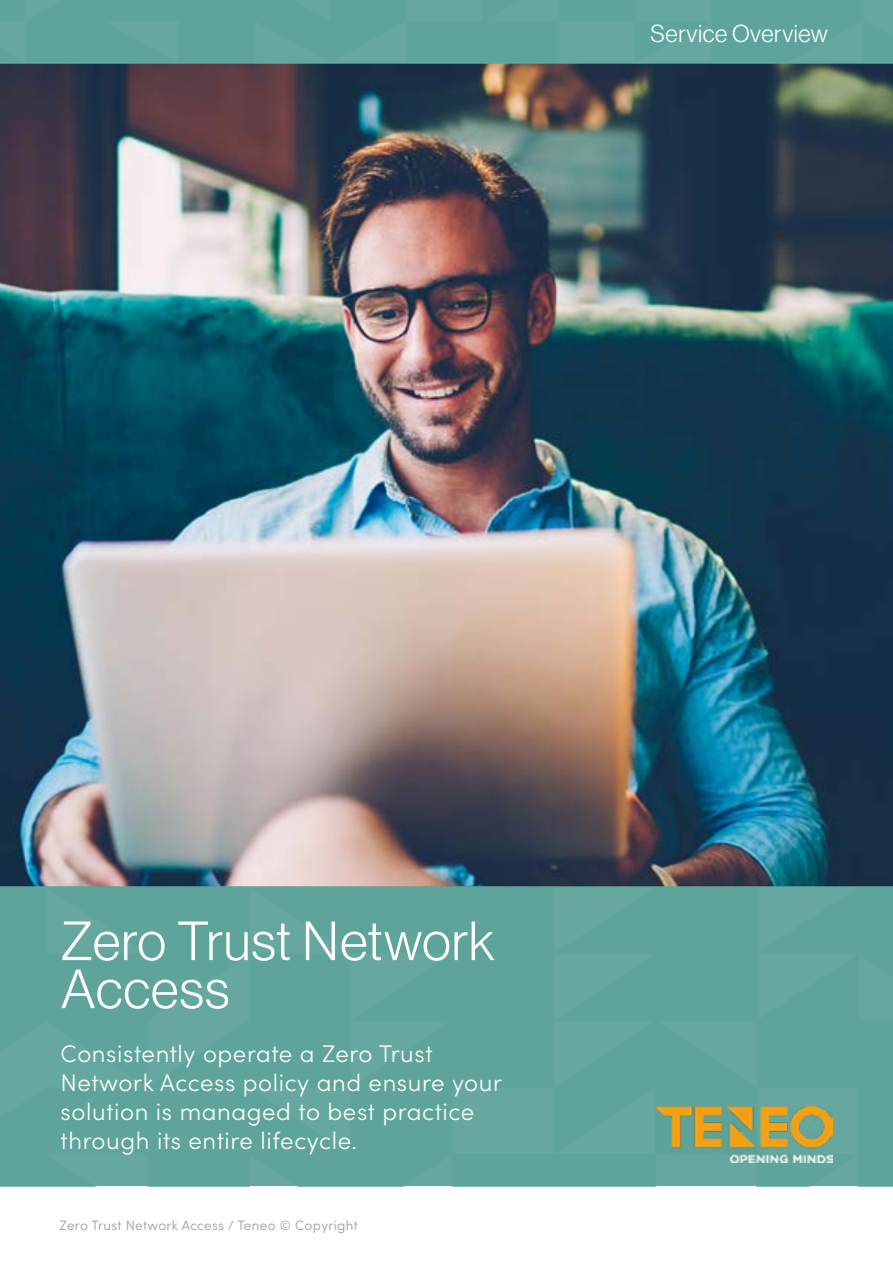
<style>
.page{position:relative;width:893px;height:1263px;background:#fff}
.page>*{position:absolute;margin:0;border:0;box-sizing:border-box;transform-origin:0 0}
.t1{font:54px/48px "N Haas Grotesk DS Pro 45 Lt";letter-spacing:.015em;color:#fff}
.t2{font:300 24px/28.8px "Sofia Pro";letter-spacing:.025em;color:#fff}
.t3{font:24px "N Haas Grotesk DS Pro 45 Lt";letter-spacing:.025em;color:#fff}
.t4{font:300 13.5px "Sofia Pro";letter-spacing:.025em;color:#9a999a}
</style>
<div class="page">
<img style="left:0;top:64px;width:893px;height:822px">
<div style="left:0;top:886px;width:893px;height:300px;background:#5ea49b"></div>
<div style="left:0;top:0;width:893px;height:64px;background:#5ea49b"></div>
<img style="left:655px;top:1106px;width:177px;height:57px">
<p class="t3" style="left:651px;top:20px;width:179px">Service Overview</p>
<h1 class="t1" style="left:61px;top:917px;width:435px">Zero Trust Network<br>Access</h1>
<p class="t2" style="left:61px;top:1038px;width:443px">Consistently operate a Zero Trust Network Access policy and ensure your solution is managed to best practice through its entire lifecycle.</p>
<p class="t4" style="left:60px;top:1216px;width:300px">Zero Trust Network Access / Teneo © Copyright</p>
</div>
